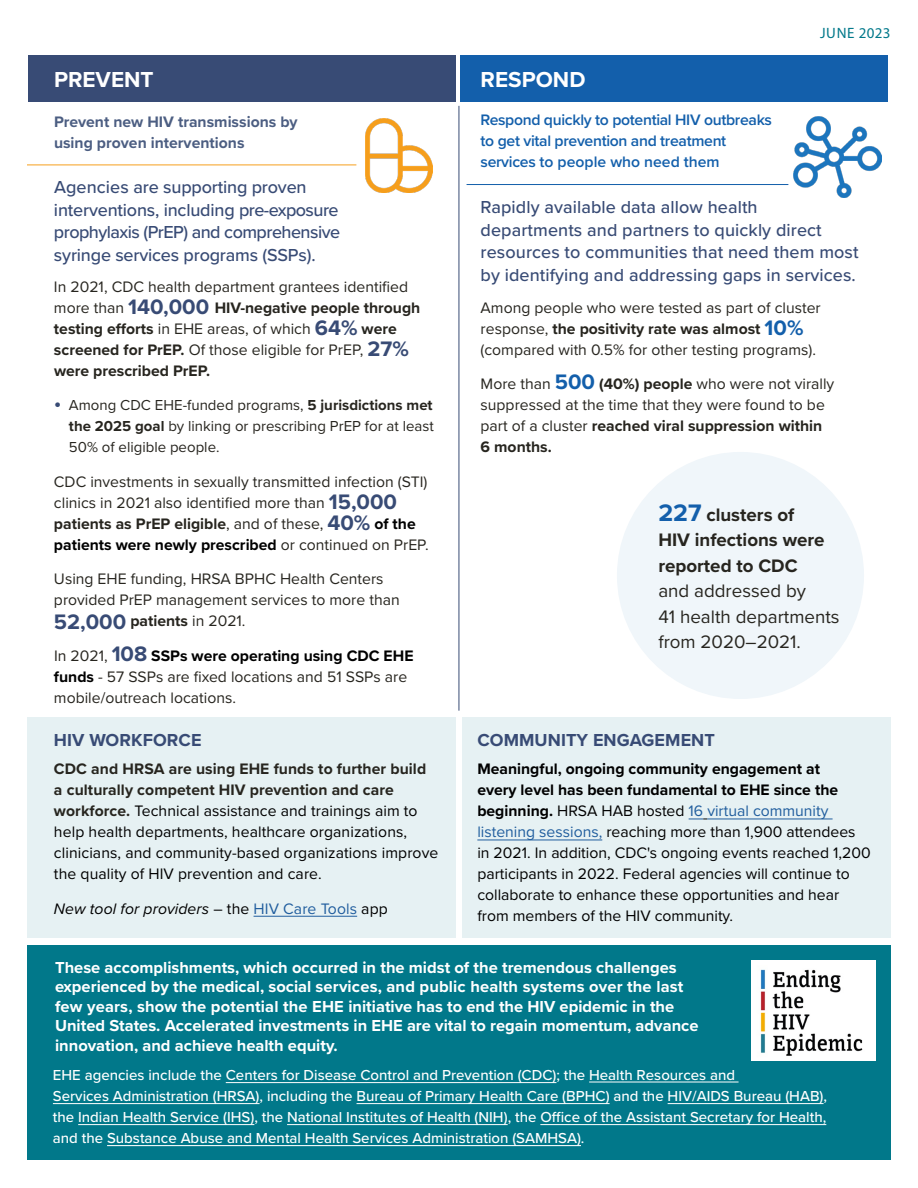
<style>
.page{position:relative;width:918px;height:1188px;background:#fff}
.page>*{position:absolute;margin:0;border:0;box-sizing:border-box;transform-origin:0 0}
.t1{font:700 22.5px "Proxima Nova";color:#fff}
.t2{font:18.75px/25.5px "Proxima Nova";color:#27251f}
.t3{font:500 18px/22.5px "Proxima Nova";letter-spacing:.005em;color:#384b75;text-align:justify}
.t4{font:700 18px "Proxima Nova";letter-spacing:.005em;color:#384b75}
.t5{font:700 16.5px/19.5px "Proxima Nova";color:#fff}
.t6{font:15.75px/21px "Proxima Nova";color:#27251f}
.t7{font:15.75px/21px "Proxima Nova";color:#000}
.t8{font:600 15.75px/21px "Proxima Nova";letter-spacing:-.02em;color:#135fab}
.t9{font:700 15.75px/21px "Proxima Nova";color:#4c5e82}
.t10{font:italic 15.75px "Proxima Nova";letter-spacing:.005em;color:#000}
.t11{font:500 15px/21px "Proxima Nova";color:#fff}
.t12{font:15px/21px "Proxima Nova";color:#27251f;text-align:right}
.t13{font:15px "Myriad Pro";letter-spacing:.035em;color:#00788a}
.s1{font-weight:700;font-size:21.75px;color:#384b75}
.s2{font-weight:700}
.s3{font-size:21.75px;color:#384b75}
.s4{font-weight:700;color:#000}
.s5{font-weight:700;color:#27251f}
.s6{font-style:normal}
.s7{font-style:normal;color:#215e9e}
.s8{font-weight:700;font-size:21.75px;color:#135fab}
.s9{font-weight:700;font-size:24.75px;color:#135fab}
.s10{color:#215e9e}
</style>
<div class="page">
<div style="left:27px;top:945px;width:864px;height:215px;background:#01788a"></div>
<div style="left:27px;top:717px;width:429px;height:220px;background:#e6f1f3"></div>
<div style="left:462px;top:717px;width:429px;height:220px;background:#e6f1f3"></div>
<hr style="left:254px;top:916px;width:103px;height:1px;background:#215e9e">
<hr style="left:589px;top:1082px;width:150px;height:1px;background:#fff">
<hr style="left:467px;top:184px;width:321px;height:1px;background:#135fab">
<hr style="left:27px;top:165px;width:329px;height:1px;background:#f69f1d">
<hr style="left:459px;top:106px;width:1px;height:605px;background:#384b75">
<svg style="left:689px;top:819px;width:18px;height:1px"></svg>
<hr style="left:707px;top:819px;width:126px;height:1px;background:#215e9e">
<hr style="left:477px;top:840px;width:125px;height:1px;background:#215e9e">
<div style="left:460px;top:55px;width:428px;height:47px;background:#135fab"></div>
<div style="left:28px;top:55px;width:428px;height:47px;background:#384b75"></div>
<img style="left:365px;top:119px;width:67px;height:73px">
<img style="left:793px;top:117px;width:89px;height:81px">
<div style="left:617px;top:452px;width:247px;height:247px;background:#f0f6fa;border-radius:50%"></div>
<img style="left:752px;top:960px;width:123px;height:101px">
<hr style="left:226px;top:1082px;width:330px;height:1px;background:#fff">
<hr style="left:53px;top:1103px;width:207px;height:1px;background:#fff">
<hr style="left:357px;top:1103px;width:253px;height:1px;background:#fff">
<hr style="left:668px;top:1103px;width:156px;height:1px;background:#fff">
<hr style="left:78px;top:1124px;width:176px;height:1px;background:#fff">
<hr style="left:287px;top:1124px;width:221px;height:1px;background:#fff">
<hr style="left:540px;top:1124px;width:286px;height:1px;background:#fff">
<hr style="left:107px;top:1145px;width:474px;height:1px;background:#fff">
<p class="t13" style="left:820px;top:24px;width:72px">JUNE 2023</p>
<h2 class="t1" style="left:54px;top:62px;width:101px">PREVENT</h2>
<h2 class="t1" style="left:481px;top:62px;width:106px">RESPOND</h2>
<p class="t9" style="left:54px;top:111px;width:245px">Prevent new HIV transmissions by using proven interventions</p>
<p class="t3" style="left:54px;top:176px;width:254px">Agencies are supporting proven</p>
<p class="t3" style="left:54px;top:198px;width:288px">interventions, including pre-exposure prophylaxis (PrEP) and comprehensive syringe services programs (SSPs).</p>
<p class="t6" style="left:54px;top:275px;width:368px">In 2021, CDC health department grantees identified more than <span class="s1">140,000</span> <span class="s2">HIV-negative people through testing efforts</span> in EHE areas, of which <span class="s1">64%</span> <span class="s2">were screened for PrEP.</span> Of those eligible for PrEP, <span class="s1">27% </span><span class="s2">were prescribed PrEP.</span></p>
<p class="t12" style="left:54px;top:394px;width:381px"><span class="s3">•</span> Among CDC EHE-funded programs, <span class="s2">5 jurisdictions met the 2025 goal</span> by linking or prescribing PrEP for at least</p>
<p class="t12" style="left:69px;top:436px;width:152px">50% of eligible people.</p>
<p class="t6" style="left:54px;top:470px;width:376px">CDC investments in sexually transmitted infection (STI) clinics in 2021 also identified more than <span class="s1">15,000 </span><span class="s2">patients as PrEP eligible</span>, and of these, <span class="s1">40%</span> <span class="s4">of the patients were newly prescribed</span> or continued on PrEP.</p>
<p class="t6" style="left:54px;top:568px;width:347px">Using EHE funding, HRSA BPHC Health Centers provided PrEP management services to more than<br><span class="s1">52,000</span> <span class="s2">patients</span> in 2021.</p>
<p class="t6" style="left:54px;top:644px;width:361px">In 2021, <span class="s1">108</span> <span class="s4">SSPs were operating using CDC EHE funds</span> - 57 SSPs are fixed locations and 51 SSPs are mobile/outreach locations.</p>
<h3 class="t4" style="left:54px;top:727px;width:149px">HIV WORKFORCE</h3>
<p class="t7" style="left:54px;top:758px;width:386px"><span class="s5">CDC and HRSA are using EHE funds to further build a culturally competent HIV prevention and care workforce.</span> Technical assistance and trainings aim to help health departments, healthcare organizations, clinicians, and community-based organizations improve the quality of HIV prevention and care.</p>
<p class="t10" style="left:54px;top:897px;width:335px">New tool for providers <span class="s6">– the</span> <span class="s7">HIV Care Tools</span> <span class="s6">app</span></p>
<p class="t8" style="left:481px;top:108px;width:293px">Respond quickly to potential HIV outbreaks to get vital prevention and treatment services to people who need them</p>
<p class="t3" style="left:481px;top:195px;width:379px;text-align:left">Rapidly available data allow health departments and partners to quickly direct resources to communities that need them most by identifying and addressing gaps in services.</p>
<p class="t6" style="left:481px;top:296px;width:342px">Among people who were tested as part of cluster response, <span class="s2">the positivity rate was almost</span> <span class="s8">10% </span>(compared with 0.5% for other testing programs).</p>
<p class="t6" style="left:481px;top:373px;width:355px">More than <span class="s8">500</span> <span class="s2">(40%) people</span> who were not virally suppressed at the time that they were found to be part of a cluster <span class="s2">reached viral suppression within 6 months.</span></p>
<p class="t2" style="left:658px;top:501px;width:183px"><span class="s9">227</span> <span class="s2">clusters of<br>HIV infections were reported to CDC<br></span>and addressed by<br>41 health departments from 2020–2021.</p>
<h3 class="t4" style="left:477px;top:727px;width:239px">COMMUNITY ENGAGEMENT</h3>
<p class="t7" style="left:477px;top:758px;width:395px"><span class="s2">Meaningful, ongoing community engagement at<br>every level has been fundamental to EHE since the beginning.</span> HRSA HAB hosted <span class="s10">16 virtual community listening sessions,</span> reaching more than 1,900 attendees in 2021. In addition, CDC's ongoing events reached 1,200 participants in 2022. Federal agencies will continue to collaborate to enhance these opportunities and hear from members of the HIV community.</p>
<p class="t5" style="left:55px;top:957px;width:645px">These accomplishments, which occurred in the midst of the tremendous challenges experienced by the medical, social services, and public health systems over the last few years, show the potential the EHE initiative has to end the HIV epidemic in the United States. Accelerated investments in EHE are vital to regain momentum, advance innovation, and achieve health equity.</p>
<p class="t11" style="left:53px;top:1064px;width:776px">EHE agencies include the Centers for Disease Control and Prevention (CDC); the Health Resources and<br>Services Administration (HRSA), including the Bureau of Primary Health Care (BPHC) and the HIV/AIDS Bureau (HAB), the Indian Health Service (IHS), the National Institutes of Health (NIH), the Office of the Assistant Secretary for Health, and the Substance Abuse and Mental Health Services Administration (SAMHSA).</p>
</div>
